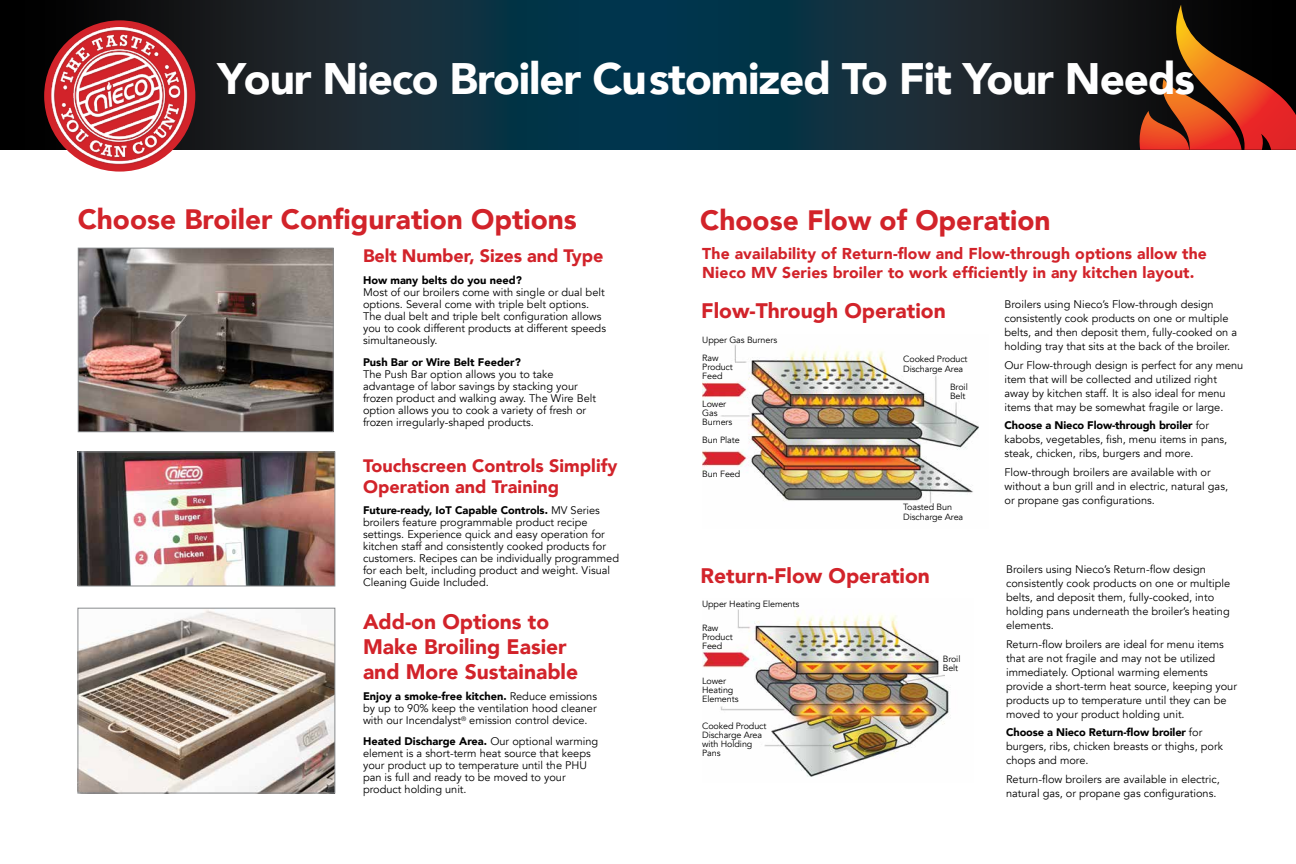
<style>
.page{position:relative;width:1296px;height:864px;background:#fff}
.page>*{position:absolute;margin:0;border:0;box-sizing:border-box;transform-origin:0 0}
.t1{font:900 44px "Avenir";letter-spacing:-.025em;color:#fff}
.t2{font:900 28px "Avenir";color:#d2232a}
.t3{font:900 21px/25.2px "Avenir";color:#d2232a}
.t4{font:900 18px/21.6px "Avenir";color:#d2232a}
.t5{font:900 15.8px/18.9px "Avenir";letter-spacing:.01em;color:#d2232a}
.t6{font:11px/14px "Avenir";color:#000}
.t7{font:900 11px "Avenir";color:#000}
.t8{font:9px/9px "Avenir";letter-spacing:-.01em;color:#000}
.s1{font-weight:900}
</style>
<div class="page">
<img style="left:80px;top:250px;width:251px;height:180px">
<div style="left:78px;top:248px;width:255px;height:184px;border:1px solid #888b8d"></div>
<img style="left:80px;top:610px;width:253px;height:181px">
<div style="left:78px;top:608px;width:257px;height:185px;border:1px solid #888b8d"></div>
<img style="left:80px;top:454px;width:253px;height:130px">
<div style="left:78px;top:452px;width:257px;height:134px;border:1px solid #888b8d"></div>
<img style="left:702px;top:344px;width:277px;height:162px">
<img style="left:702px;top:609px;width:247px;height:168px">
<svg style="left:648px;top:0;width:648px;height:150px;background:#112a36"></svg>
<svg style="left:1138px;top:5px;width:158px;height:145px;background:#682713"></svg>
<svg style="left:0;top:0;width:648px;height:150px;background:#0f2631"></svg>
<div style="left:44px;top:20px;width:151px;height:152px;background:#d2232a;border-radius:50%"></div>
<img style="left:51px;top:27px;width:138px;height:138px">
<h1 class="t1" style="left:217px;top:41px;width:979px">Your Nieco Broiler Customized To Fit Your Needs</h1>
<h2 class="t2" style="left:78px;top:195px;width:501px">Choose Broiler Configuration Options</h2>
<h2 class="t2" style="left:700px;top:196px;width:352px">Choose Flow of Operation</h2>
<h3 class="t4" style="left:363px;top:244px;width:242px">Belt Number, Sizes and Type</h3>
<p class="t7" style="left:363px;top:271px;width:160px">How many belts do you need?</p>
<p class="t6" style="left:363px;top:286px;width:245px;line-height:12px">Most of our broilers come with single or dual belt options. Several come with triple belt options.<br>The dual belt and triple belt configuration allows you to cook different products at different speeds simultaneously.</p>
<p class="t7" style="left:363px;top:353px;width:159px">Push Bar or Wire Belt Feeder?</p>
<p class="t6" style="left:363px;top:368px;width:235px;line-height:12px">The Push Bar option allows you to take advantage of labor savings by stacking your frozen product and walking away. The Wire Belt option allows you to cook a variety of fresh or frozen irregularly-shaped products.</p>
<h3 class="t4" style="left:363px;top:454px;width:256px">Touchscreen Controls Simplify<br>Operation and Training</h3>
<p class="t6" style="left:363px;top:505px;width:258px;line-height:12px"><span class="s1">Future-ready, IoT Capable Controls.</span> MV Series broilers feature programmable product recipe settings. Experience quick and easy operation for kitchen staff and consistently cooked products for customers. Recipes can be individually programmed for each belt, including product and weight. Visual Cleaning Guide Included.</p>
<h3 class="t3" style="left:363px;top:608px;width:217px">Add-on Options to<br>Make Broiling Easier and More Sustainable</h3>
<p class="t6" style="left:363px;top:691px;width:236px;line-height:12px;text-align:justify"><span class="s1">Enjoy a smoke-free kitchen.</span> Reduce emissions by up to 90% keep the ventilation hood cleaner with our Incendalyst<sup>®</sup> emission control device.</p>
<p class="t6" style="left:363px;top:736px;width:237px;line-height:12px"><span class="s1">Heated Discharge Area.</span> Our optional warming element is a short-term heat source that keeps your product up to temperature until the PHU pan is full and ready to be moved to your product holding unit.</p>
<h3 class="t5" style="left:702px;top:244px;width:506px">The availability of Return-flow and Flow-through options allow the<br>Nieco MV Series broiler to work efficiently in any kitchen layout.</h3>
<h3 class="t3" style="left:701px;top:298px;width:246px">Flow-Through Operation</h3>
<p class="t8" style="left:702px;top:336px;width:76px">Upper Gas Burners</p>
<p class="t8" style="left:702px;top:354px;width:32px">Raw<br>Product<br>Feed</p>
<p class="t8" style="left:702px;top:399px;width:32px">Lower<br>Gas<br>Burners</p>
<p class="t8" style="left:702px;top:435px;width:39px">Bun Plate</p>
<p class="t8" style="left:702px;top:470px;width:40px">Bun Feed</p>
<p class="t8" style="left:903px;top:354px;width:66px;line-height:10px">Cooked Product<br>Discharge Area</p>
<p class="t8" style="left:950px;top:382px;width:19px">Broil<br>Belt</p>
<p class="t8" style="left:903px;top:502px;width:62px;line-height:10px">Toasted Bun<br>Discharge Area</p>
<h3 class="t3" style="left:701px;top:563px;width:231px">Return-Flow Operation</h3>
<p class="t8" style="left:702px;top:624px;width:32px">Raw<br>Product<br>Feed</p>
<p class="t8" style="left:702px;top:599px;width:99px">Upper Heating Elements</p>
<p class="t8" style="left:702px;top:677px;width:38px">Lower<br>Heating<br>Elements</p>
<p class="t8" style="left:702px;top:721px;width:66px">Cooked Product<br>Discharge Area with Holding<br>Pans</p>
<p class="t8" style="left:943px;top:655px;width:19px">Broil<br>Belt</p>
<p class="t6" style="left:1004px;top:297px;width:234px">Broilers using Nieco’s Flow-through design consistently cook products on one or multiple belts, and then deposit them, fully-cooked on a holding tray that sits at the back of the broiler.</p>
<p class="t6" style="left:1004px;top:358px;width:240px">Our Flow-through design is perfect for any menu item that will be collected and utilized right away by kitchen staff. It is also ideal for menu items that may be somewhat fragile or large.</p>
<p class="t6" style="left:1004px;top:418px;width:224px"><span class="s1">Choose a Nieco Flow-through broiler</span> for kabobs, vegetables, fish, menu items in pans, steak, chicken, ribs, burgers and more.</p>
<p class="t6" style="left:1004px;top:465px;width:225px">Flow-through broilers are available with or without a bun grill and in electric, natural gas, or propane gas configurations.</p>
<p class="t6" style="left:1006px;top:563px;width:226px">Broilers using Nieco’s Return-flow design consistently cook products on one or multiple belts, and deposit them, fully-cooked, into holding pans underneath the broiler’s heating elements.</p>
<p class="t6" style="left:1006px;top:637px;width:232px">Return-flow broilers are ideal for menu items that are not fragile and may not be utilized immediately. Optional warming elements provide a short-term heat source, keeping your products up to temperature until they can be moved to your product holding unit.</p>
<p class="t6" style="left:1006px;top:726px;width:218px"><span class="s1">Choose a Nieco Return-flow broiler</span> for burgers, ribs, chicken breasts or thighs, pork chops and more.</p>
<p class="t6" style="left:1006px;top:772px;width:215px">Return-flow broilers are available in electric, natural gas, or propane gas configurations.</p>
</div>
